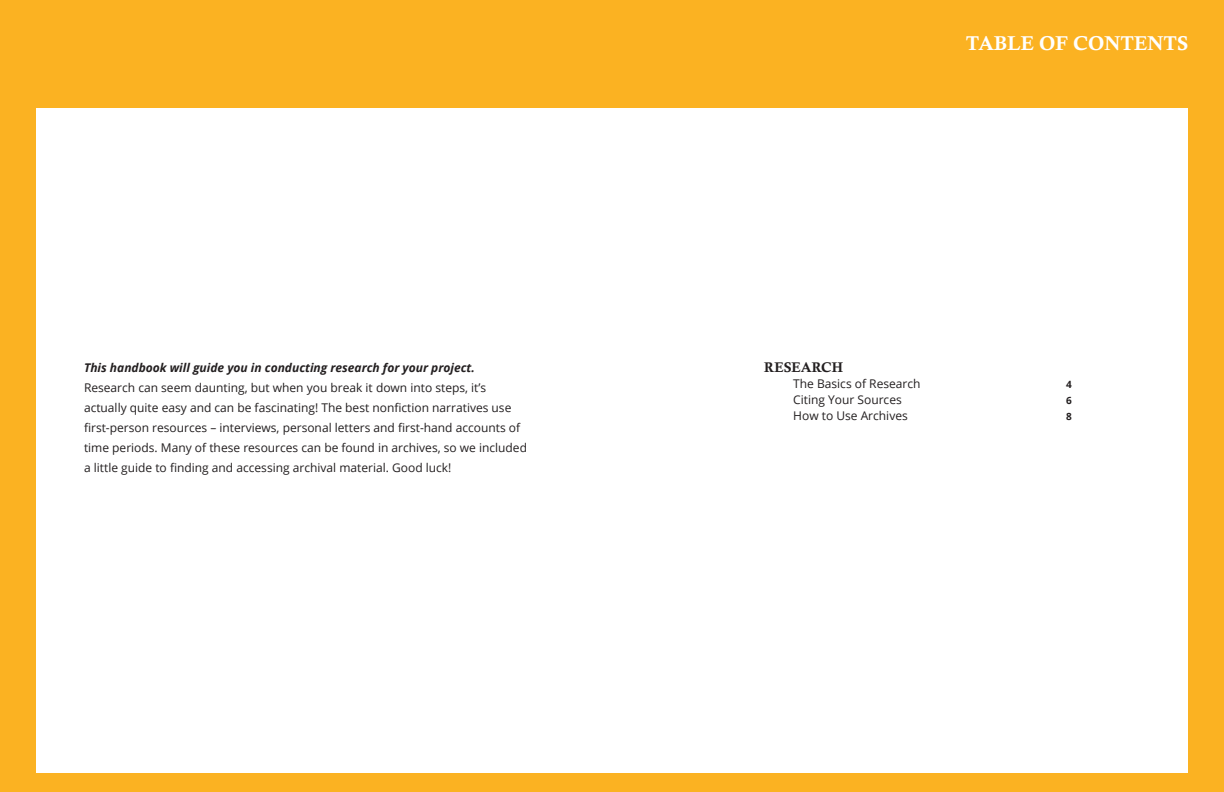
<style>
.page{position:relative;width:1224px;height:792px;background:#fbb222}
.page>*{position:absolute;margin:0;border:0;box-sizing:border-box;transform-origin:0 0}
.t1{font:20px "Calis MT Bol";color:#fff}
.t2{font:14px "Calis MT Bol";color:#231f20}
.t3{font:12px/20px "Open Sans";color:#231f20}
.t4{font:italic 700 12px "Open Sans";color:#231f20}
.t5{font:700 10px "Open Sans";color:#231f20}
</style>
<div class="page">
<div style="left:36px;top:108px;width:1152px;height:665px;background:#fff"></div>
<p class="t4" style="left:84px;top:359px;width:392px">This handbook will guide you in conducting research for your project.</p>
<p class="t3" style="left:84px;top:377px;width:445px">Research can seem daunting, but when you break it down into steps, it’s actually quite easy and can be fascinating! The best nonfiction narratives use first-person resources – interviews, personal letters and first-hand accounts of time periods. Many of these resources can be found in archives, so we included a little guide to finding and accessing archival material. Good luck!</p>
<h1 class="t1" style="left:966px;top:32px;width:224px">TABLE OF CONTENTS</h1>
<p class="t2" style="left:764px;top:360px;width:80px">RESEARCH</p>
<p class="t3" style="left:793px;top:374px;width:129px">The Basics of Research</p>
<p class="t5" style="left:1066px;top:378px;width:7px">4</p>
<p class="t3" style="left:793px;top:390px;width:110px">Citing Your Sources</p>
<p class="t5" style="left:1066px;top:394px;width:7px">6</p>
<p class="t3" style="left:793px;top:406px;width:116px">How to Use Archives</p>
<p class="t5" style="left:1066px;top:410px;width:7px">8</p>
</div>
